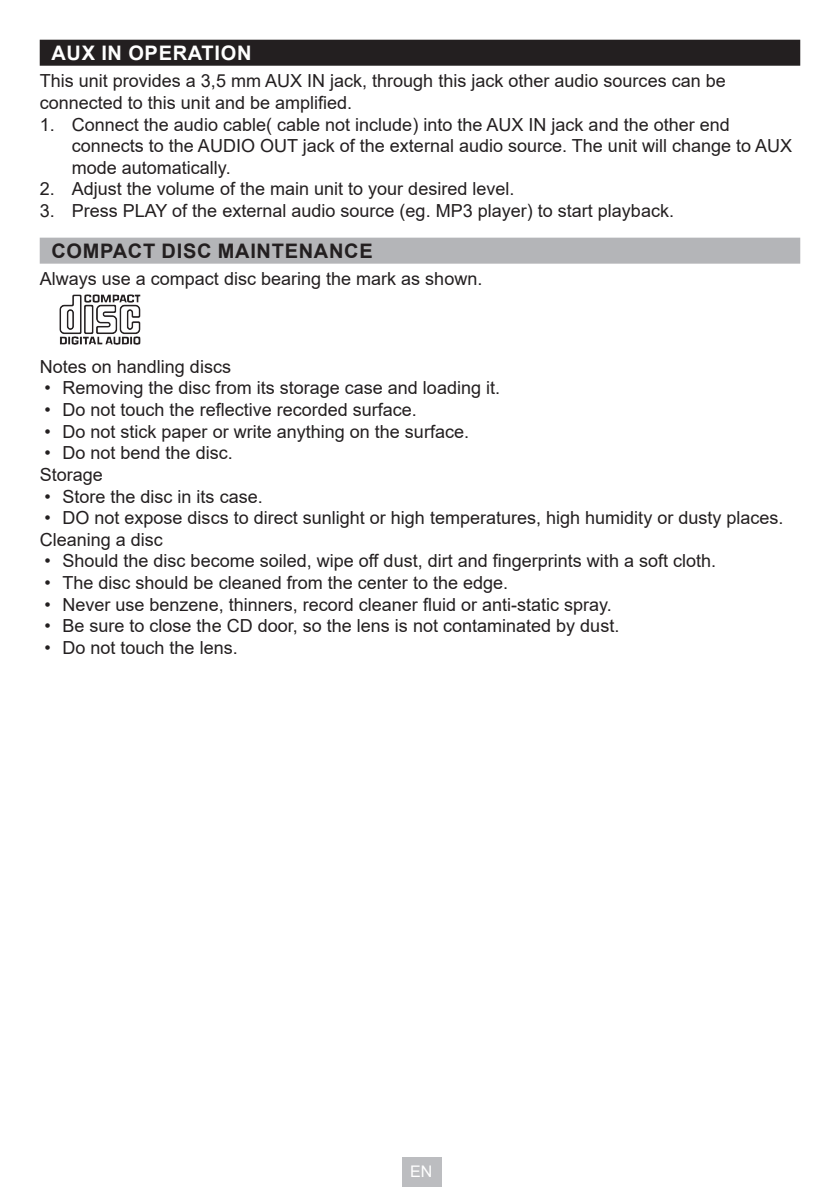
<style>
.page{position:relative;width:840px;height:1191px;background:#fff}
.page>*{position:absolute;margin:0;border:0;box-sizing:border-box;transform-origin:0 0}
.t1{font:700 20px "Arial";letter-spacing:.035em;color:#231f20}
.t2{font:700 20px "Arial";letter-spacing:.035em;color:#fff}
.t3{font:18px/21.6px "Arial";color:#231f20}
.t4{font:16px "Arial";color:#fff}
</style>
<div class="page">
<div style="left:401px;top:1157px;width:40px;height:29px;background:#bcbdc0"></div>
<div style="left:40px;top:40px;width:759px;height:26px;background:#231f20"></div>
<div style="left:40px;top:238px;width:759px;height:26px;background:#b4b5b8"></div>
<img style="left:60px;top:295px;width:80px;height:49px">
<p class="t2" style="left:51px;top:39px;width:201px">AUX IN OPERATION</p>
<p class="t3" style="left:40px;top:70px;width:687px">This unit provides a 3,5 mm AUX IN jack, through this jack other audio sources can be connected to this unit and be amplified.</p>
<p class="t3" style="left:72px;top:113px;width:721px;text-indent:-32px">1. Connect the audio cable( cable not include) into the AUX IN jack and the other end connects to the AUDIO OUT jack of the external audio source. The unit will change to AUX mode automatically.</p>
<p class="t3" style="left:40px;top:178px;width:476px">2. Adjust the volume of the main unit to your desired level.</p>
<p class="t3" style="left:40px;top:200px;width:635px">3. Press PLAY of the external audio source (eg. MP3 player) to start playback.</p>
<p class="t1" style="left:51px;top:237px;width:322px">COMPACT DISC MAINTENANCE</p>
<p class="t3" style="left:40px;top:268px;width:444px">Always use a compact disc bearing the mark as shown.</p>
<p class="t3" style="left:40px;top:355px;width:193px">Notes on handling discs</p>
<p class="t3" style="left:44px;top:377px;width:457px">• Removing the disc from its storage case and loading it.</p>
<p class="t3" style="left:44px;top:399px;width:374px">• Do not touch the reflective recorded surface.</p>
<p class="t3" style="left:44px;top:420px;width:426px">• Do not stick paper or write anything on the surface.</p>
<p class="t3" style="left:40px;top:442px;width:194px">• Do not bend the disc.<br>Storage</p>
<p class="t3" style="left:44px;top:485px;width:220px">• Store the disc in its case.</p>
<p class="t3" style="left:40px;top:507px;width:744px">• DO not expose discs to direct sunlight or high temperatures, high humidity or dusty places.<br>Cleaning a disc</p>
<p class="t3" style="left:44px;top:550px;width:673px">• Should the disc become soiled, wipe off dust, dirt and fingerprints with a soft cloth.</p>
<p class="t3" style="left:44px;top:571px;width:465px">• The disc should be cleaned from the center to the edge.</p>
<p class="t3" style="left:44px;top:593px;width:568px">• Never use benzene, thinners, record cleaner fluid or anti-static spray.</p>
<p class="t3" style="left:44px;top:615px;width:576px">• Be sure to close the CD door, so the lens is not contaminated by dust.</p>
<p class="t3" style="left:44px;top:636px;width:195px">• Do not touch the lens.</p>
<p class="t4" style="left:410px;top:1160px;width:24px">EN</p>
</div>
